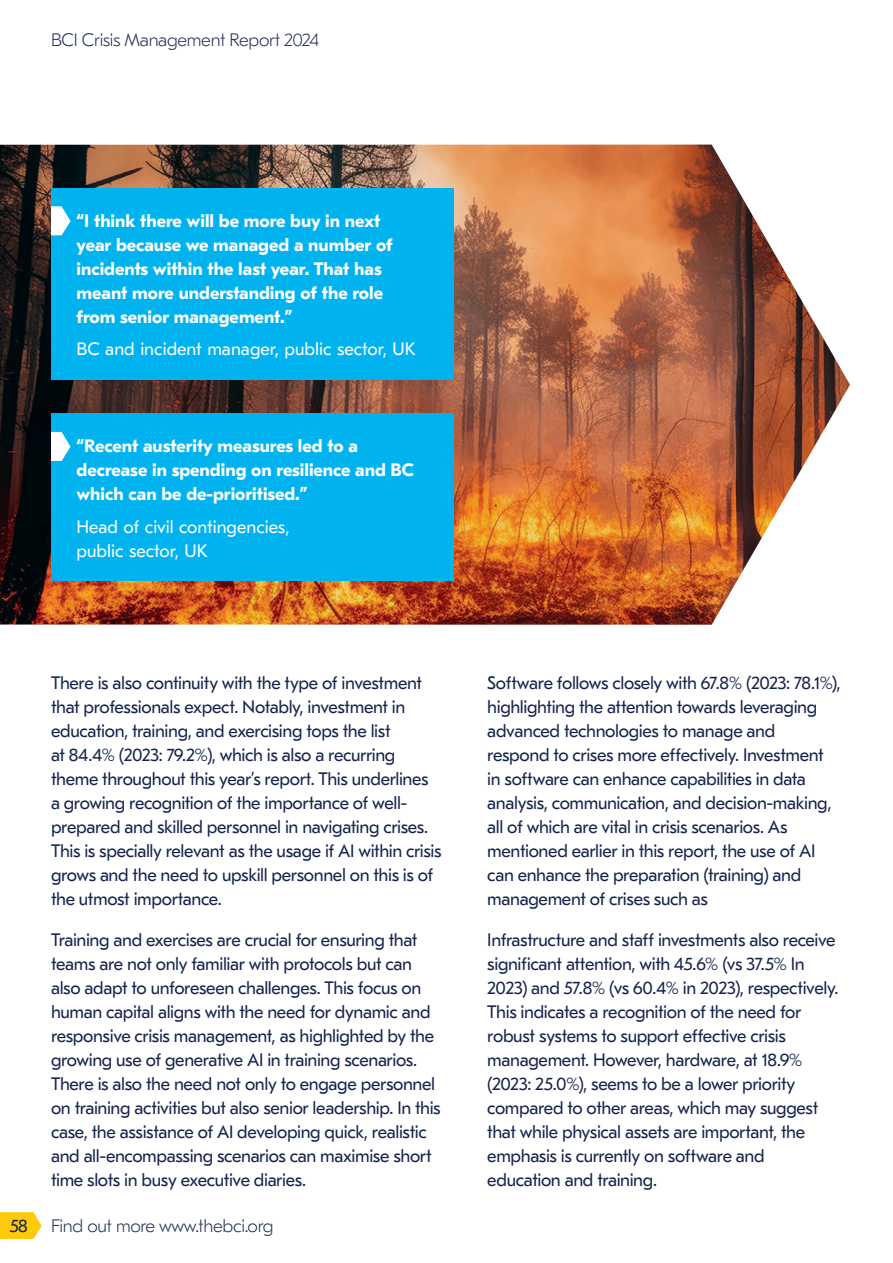
<style>
.page{position:relative;width:893px;height:1263px;background:#fff}
.page>*{position:absolute;margin:0;border:0;box-sizing:border-box;transform-origin:0 0}
.t1{font:18px/24px "GT Eesti Pro Text";letter-spacing:-.02em;color:#14234b}
.t2{font:700 18px/24px "GT Eesti Pro Text";color:#fff}
.t3{font:18px/24px "GT Eesti Pro Text";color:#fff}
.t4{font:100 18px "GT Eesti Pro Text";letter-spacing:-.015em;color:#14234b}
</style>
<div class="page">
<img style="left:0;top:145px;width:850px;height:480px">
<div style="left:51px;top:188px;width:402px;height:192px;background:#00b3ef"></div>
<svg style="left:51px;top:206px;width:20px;height:29px"></svg>
<div style="left:51px;top:414px;width:402px;height:167px;background:#00b3ef"></div>
<svg style="left:51px;top:432px;width:20px;height:29px"></svg>
<svg style="left:0;top:1212px;width:42px;height:27px"></svg>
<p class="t4" style="left:51px;top:30px;width:270px">BCI Crisis Management Report 2024</p>
<p class="t2" style="left:77px;top:209px;width:318px">“I think there will be more buy in next year because we managed a number of incidents within the last year. That has meant more understanding of the role from senior management.”</p>
<p class="t3" style="left:77px;top:337px;width:341px">BC and incident manager, public sector, UK</p>
<p class="t2" style="left:77px;top:435px;width:339px">“Recent austerity measures led to a decrease in spending on resilience and BC which can be de-prioritised.”</p>
<p class="t3" style="left:77px;top:515px;width:215px">Head of civil contingencies, public sector, UK</p>
<p class="t1" style="left:51px;top:671px;width:392px">There is also continuity with the type of investment that professionals expect. Notably, investment in education, training, and exercising tops the list<br>at 84.4% (2023: 79.2%), which is also a recurring theme throughout this year’s report. This underlines a growing recognition of the importance of well&shy;prepared and skilled personnel in navigating crises.<br>This is specially relevant as the usage if AI within crisis grows and the need to upskill personnel on this is of the utmost importance.</p>
<p class="t1" style="left:51px;top:928px;width:391px">Training and exercises are crucial for ensuring that teams are not only familiar with protocols but can also adapt to unforeseen challenges. This focus on human capital aligns with the need for dynamic and responsive crisis management, as highlighted by the growing use of generative AI in training scenarios.<br>There is also the need not only to engage personnel on training activities but also senior leadership. In this case, the assistance of AI developing quick, realistic and all-encompassing scenarios can maximise short time slots in busy executive diaries.</p>
<p class="t1" style="left:10px;top:1214px;width:19px">58</p>
<p class="t4" style="left:51px;top:1215px;width:224px">Find out more www.thebci.org</p>
<p class="t1" style="left:487px;top:671px;width:355px">Software follows closely with 67.8% (2023: 78.1%), highlighting the attention towards leveraging advanced technologies to manage and respond to crises more effectively. Investment in software can enhance capabilities in data analysis, communication, and decision-making, all of which are vital in crisis scenarios. As mentioned earlier in this report, the use of AI can enhance the preparation (training) and management of crises such as</p>
<p class="t1" style="left:487px;top:928px;width:353px">Infrastructure and staff investments also receive significant attention, with 45.6% (vs 37.5% In 2023) and 57.8% (vs 60.4% in 2023), respectively.<br>This indicates a recognition of the need for robust systems to support effective crisis management. However, hardware, at 18.9% (2023: 25.0%), seems to be a lower priority compared to other areas, which may suggest that while physical assets are important, the emphasis is currently on software and education and training.</p>
</div>
